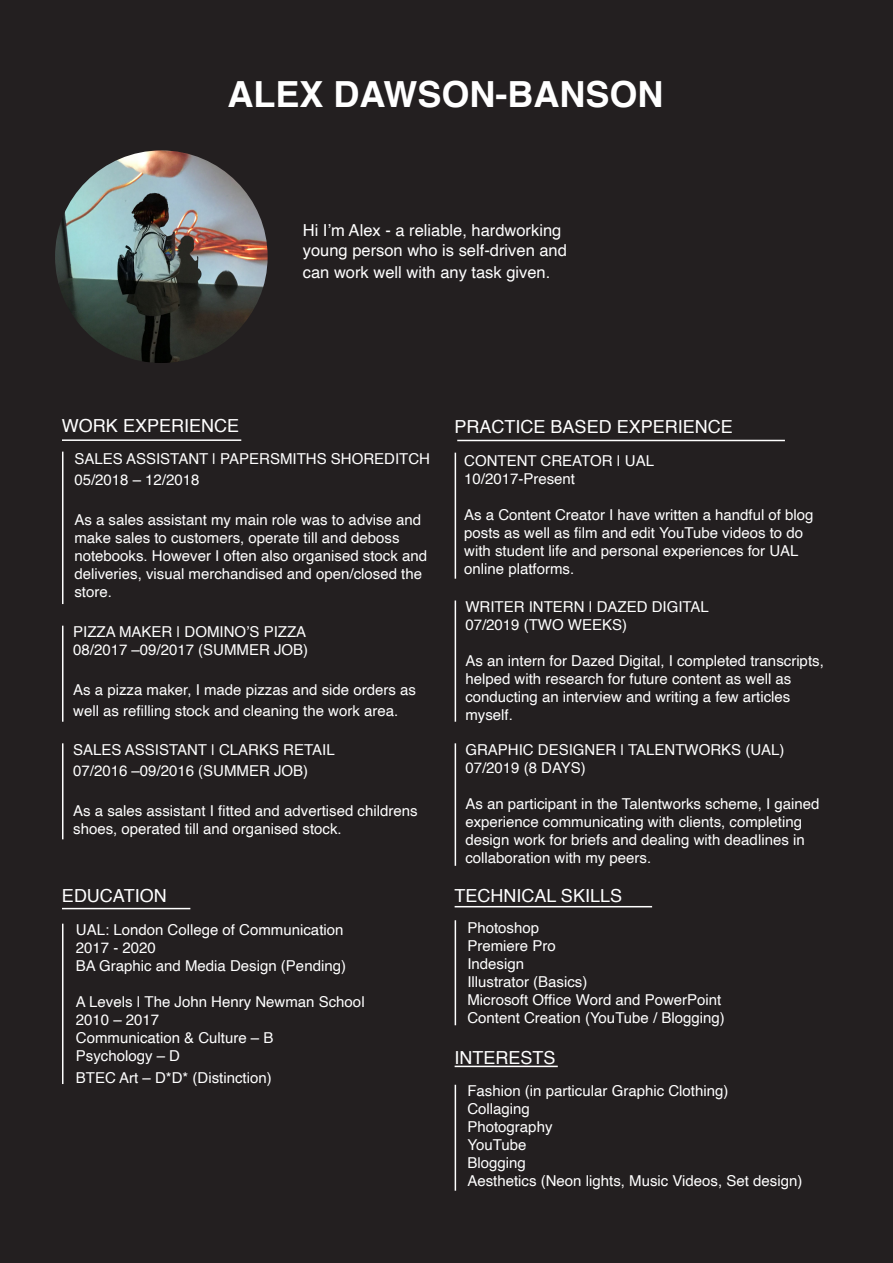
<style>
.page{position:relative;width:893px;height:1263px;background:#fff}
.page>*{position:absolute;margin:0;border:0;box-sizing:border-box;transform-origin:0 0}
.t1{font:700 36px "Helvetica";color:#fff}
.t2{font:18px "Helvetica";color:#fff}
.t3{font:16.5px/19.8px "Helvetica";color:#fff}
.t4{font:15px/18px "Helvetica";color:#fff}
</style>
<div class="page">
<div style="left:0;top:0;width:892px;height:1263px;background:#231f20"></div>
<img style="left:55px;top:150px;width:213px;height:213px;border-radius:106px">
<hr style="left:62px;top:743px;width:1px;height:96px;background:#fff">
<hr style="left:62px;top:626px;width:1px;height:96px;background:#fff">
<hr style="left:62px;top:452px;width:1px;height:152px;background:#fff">
<hr style="left:455px;top:453px;width:1px;height:126px;background:#fff">
<hr style="left:457px;top:440px;width:328px;height:1px;background:#fff">
<hr style="left:62px;top:439px;width:179px;height:2px;background:#fff">
<hr style="left:455px;top:600px;width:1px;height:122px;background:#fff">
<hr style="left:455px;top:743px;width:1px;height:123px;background:#fff">
<hr style="left:62px;top:924px;width:1px;height:160px;background:#fff">
<hr style="left:62px;top:908px;width:128px;height:1px;background:#fff">
<hr style="left:455px;top:906px;width:197px;height:1px;background:#fff">
<hr style="left:455px;top:920px;width:1px;height:105px;background:#fff">
<hr style="left:455px;top:1066px;width:103px;height:1px;background:#fff">
<hr style="left:455px;top:1085px;width:1px;height:106px;background:#fff">
<p class="t1" style="left:227px;top:66px;width:438px">ALEX DAWSON-BANSON</p>
<p class="t3" style="left:303px;top:221px;width:266px">Hi I’m Alex - a reliable, hardworking young person who is self-driven and</p>
<p class="t3" style="left:303px;top:263px;width:249px">can work well with any task given.</p>
<p class="t2" style="left:62px;top:412px;width:179px">WORK EXPERIENCE</p>
<p class="t4" style="left:74px;top:450px;width:357px">SALES ASSISTANT | PAPERSMITHS SHOREDITCH</p>
<p class="t4" style="left:74px;top:471px;width:127px">05/2018 – 12/2018</p>
<p class="t4" style="left:74px;top:511px;width:354px">As a sales assistant my main role was to advise and make sales to customers, operate till and deboss notebooks. However I often also organised stock and deliveries, visual merchandised and open/closed the store.</p>
<p class="t4" style="left:73px;top:623px;width:235px">PIZZA MAKER | DOMINO’S PIZZA</p>
<p class="t4" style="left:73px;top:641px;width:237px">08/2017 –09/2017 (SUMMER JOB)</p>
<p class="t4" style="left:73px;top:679px;width:344px;line-height:21.6px">As a pizza maker, I made pizzas and side orders as well as refilling stock and cleaning the work area.</p>
<p class="t4" style="left:73px;top:741px;width:263px">SALES ASSISTANT | CLARKS RETAIL</p>
<p class="t4" style="left:73px;top:762px;width:237px">07/2016 –09/2016 (SUMMER JOB)</p>
<p class="t4" style="left:73px;top:802px;width:346px">As a sales assistant I fitted and advertised childrens shoes, operated till and organised stock.</p>
<p class="t2" style="left:62px;top:882px;width:106px">EDUCATION</p>
<p class="t4" style="left:76px;top:921px;width:269px">UAL: London College of Communication</p>
<p class="t4" style="left:76px;top:939px;width:82px">2017 - 2020</p>
<p class="t4" style="left:76px;top:957px;width:272px">BA Graphic and Media Design (Pending)</p>
<p class="t4" style="left:76px;top:993px;width:290px">A Levels | The John Henry Newman School</p>
<p class="t4" style="left:76px;top:1011px;width:85px">2010 – 2017</p>
<p class="t4" style="left:76px;top:1029px;width:199px">Communication &amp; Culture – B</p>
<p class="t4" style="left:76px;top:1047px;width:106px">Psychology – D</p>
<p class="t4" style="left:76px;top:1069px;width:197px">BTEC Art – D*D* (Distinction)</p>
<p class="t2" style="left:455px;top:413px;width:280px">PRACTICE BASED EXPERIENCE</p>
<p class="t4" style="left:464px;top:452px;width:191px">CONTENT CREATOR | UAL</p>
<p class="t4" style="left:464px;top:470px;width:112px">10/2017-Present</p>
<p class="t4" style="left:464px;top:506px;width:351px">As a Content Creator I have written a handful of blog posts as well as film and edit YouTube videos to do with student life and personal experiences for UAL online platforms.</p>
<p class="t4" style="left:465px;top:598px;width:245px">WRITER INTERN | DAZED DIGITAL</p>
<p class="t4" style="left:465px;top:616px;width:163px">07/2019 (TWO WEEKS)</p>
<p class="t4" style="left:465px;top:652px;width:360px">As an intern for Dazed Digital, I completed transcripts, helped with research for future content as well as</p>
<p class="t4" style="left:465px;top:688px;width:327px">conducting an interview and writing a few articles myself.</p>
<p class="t4" style="left:465px;top:741px;width:321px">GRAPHIC DESIGNER | TALENTWORKS (UAL)</p>
<p class="t4" style="left:465px;top:759px;width:122px">07/2019 (8 DAYS)</p>
<p class="t4" style="left:465px;top:795px;width:356px">As an participant in the Talentworks scheme, I gained experience communicating with clients, completing design work for briefs and dealing with deadlines in collaboration with my peers.</p>
<p class="t2" style="left:455px;top:882px;width:169px">TECHNICAL SKILLS</p>
<p class="t4" style="left:467px;top:919px;width:73px">Photoshop</p>
<p class="t4" style="left:467px;top:937px;width:90px">Premiere Pro</p>
<p class="t4" style="left:467px;top:955px;width:58px">Indesign</p>
<p class="t4" style="left:467px;top:973px;width:122px">Illustrator (Basics)</p>
<p class="t4" style="left:467px;top:991px;width:255px">Microsoft Office Word and PowerPoint</p>
<p class="t4" style="left:467px;top:1009px;width:259px">Content Creation (YouTube / Blogging)</p>
<p class="t2" style="left:455px;top:1044px;width:103px">INTERESTS</p>
<p class="t4" style="left:467px;top:1082px;width:262px">Fashion (in particular Graphic Clothing)</p>
<p class="t4" style="left:467px;top:1100px;width:64px">Collaging</p>
<p class="t4" style="left:467px;top:1118px;width:87px">Photography</p>
<p class="t4" style="left:467px;top:1136px;width:60px">YouTube</p>
<p class="t4" style="left:467px;top:1154px;width:60px">Blogging</p>
<p class="t4" style="left:467px;top:1172px;width:336px">Aesthetics (Neon lights, Music Videos, Set design)</p>
</div>
